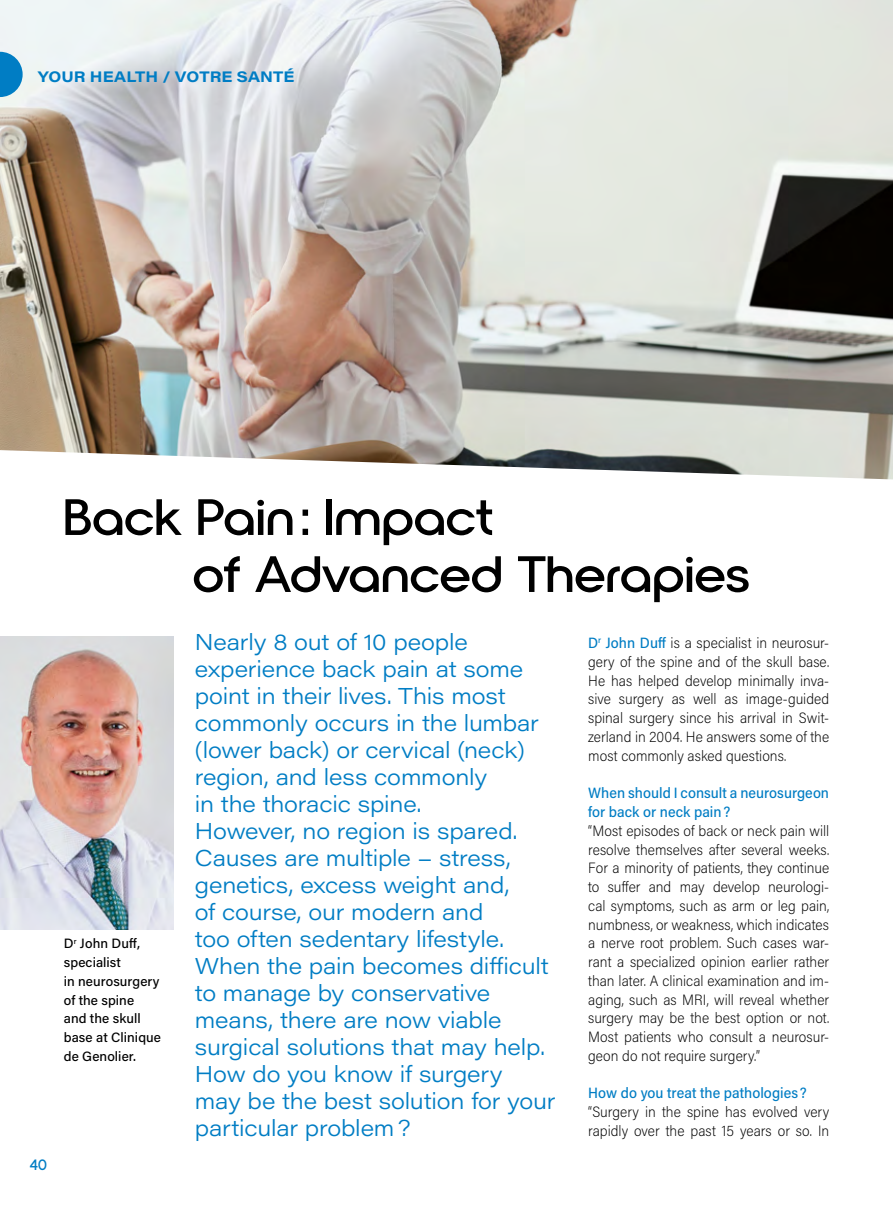
<style>
.page{position:relative;width:893px;height:1212px;background:#fff}
.page>*{position:absolute;margin:0;border:0;box-sizing:border-box;transform-origin:0 0}
.t1{font:600 51px/57px "Nordique Pro";color:#000;scale:1.1 1}
.t2{font:300 22.5px/27px "Acumin Pro Wide";letter-spacing:-.01em;color:#007dc4}
.t3{font:200 15px/18.8px "Acumin Pro Semi Cond";color:#000;text-align:justify}
.t4{font:500 15px/18.8px "Acumin Pro Semi Cond";color:#007dc4}
.t5{font:700 15px "Acumin Pro Wide";letter-spacing:.005em;color:#007dc4}
.t6{font:600 15px "Nordique Pro";color:#007dc4}
.t7{font:500 13.5px/18.8px "Acumin Pro";letter-spacing:.005em;color:#000}
.s1{font-weight:500;color:#007dc4}
</style>
<div class="page">
<hr style="left:892px;top:821px;width:1px;height:82px;background:#002c53">
<img style="left:0;top:0;width:893px;height:479px">
<svg style="left:0;top:52px;width:23px;height:45px"></svg>
<img style="left:0;top:636px;width:174px;height:293px">
<p class="t5" style="left:38px;top:66px;width:258px">YOUR HEALTH / VOTRE SANTÉ</p>
<h1 class="t1" style="left:192px;top:489px;width:508px;text-indent:-129px">Back Pain: Impact<br>of Advanced Therapies</h1>
<p class="t7" style="left:64px;top:933px;width:99px">D<sup>r</sup> John Duff, specialist<br>in neurosurgery of the spine<br>and the skull base at Clinique de Genolier.</p>
<p class="t6" style="left:30px;top:1156px;width:18px">40</p>
<p class="t2" style="left:195px;top:627px;width:362px">Nearly 8 out of 10 people experience back pain at some point in their lives. This most commonly occurs in the lumbar (lower back) or cervical (neck) region, and less commonly<br>in the thoracic spine.<br>However, no region is spared.<br>Causes are multiple – stress, genetics, excess weight and,<br>of course, our modern and<br>too often sedentary lifestyle.<br>When the pain becomes difficult to manage by conservative means, there are now viable surgical solutions that may help.<br>How do you know if surgery<br>may be the best solution for your particular problem?</p>
<p class="t3" style="left:588px;top:633px;width:242px"><span class="s1">D</span><sup>r</sup> <span class="s1">John Duff</span> is a specialist in neurosur‑ gery of the spine and of the skull base.<br>He has helped develop minimally inva‑ sive surgery as well as image-guided spinal surgery since his arrival in Swit‑ zerland in 2004. He answers some of the most commonly asked questions.</p>
<p class="t4" style="left:588px;top:783px;width:242px">When should I consult a neurosurgeon for back or neck pain?</p>
<p class="t3" style="left:588px;top:820px;width:242px">“Most episodes of back or neck pain will resolve themselves after several weeks.<br>For a minority of patients, they continue to suffer and may develop neurologi‑ cal symptoms, such as arm or leg pain, numbness, or weakness, which indicates a nerve root problem. Such cases war‑ rant a specialized opinion earlier rather than later. A clinical examination and im‑ aging, such as MRI, will reveal whether surgery may be the best option or not.<br>Most patients who consult a neurosur‑ geon do not require surgery.”</p>
<p class="t4" style="left:588px;top:1083px;width:220px">How do you treat the pathologies ?</p>
<p class="t3" style="left:588px;top:1102px;width:242px">“Surgery in the spine has evolved very rapidly over the past 15 years or so. In</p>
</div>
